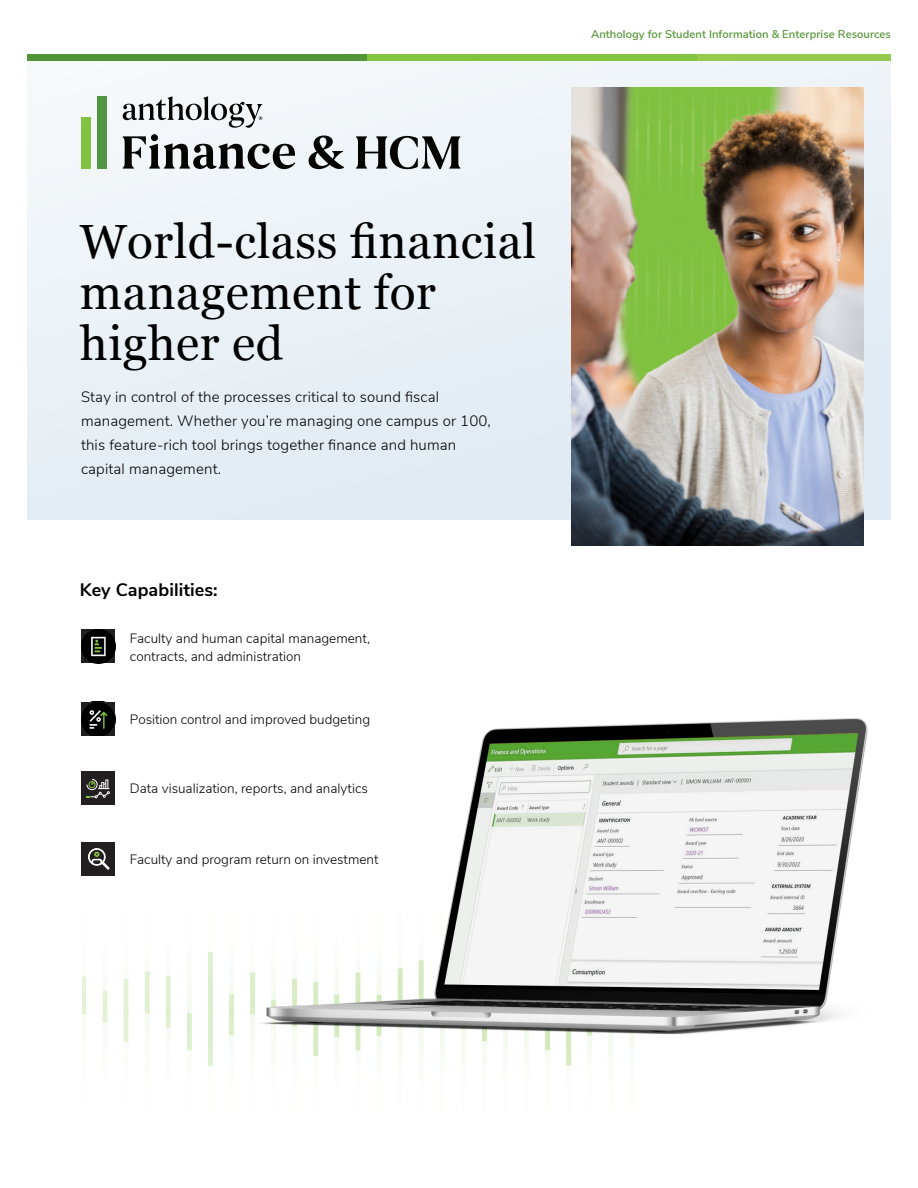
<style>
.page{position:relative;width:918px;height:1188px;background:#fff}
.page>*{position:absolute;margin:0;border:0;box-sizing:border-box;transform-origin:0 0}
.Headline{font:48px/51px "Georgia";letter-spacing:.01em;color:#000}
.t1{font:700 18px "Nunito Sans";letter-spacing:.005em;color:#000}
.Body_Copy{font:300 15px/24px "Nunito Sans";letter-spacing:.01em;color:#000}
.Icons{font:300 13.5px/18px "Nunito Sans";color:#000}
.t2{font:600 11.25px "Nunito Sans";letter-spacing:.005em;color:#539536}
</style>
<div class="page">
<img style="left:82px;top:952px;width:552px;height:115px">
<div style="left:27px;top:54px;width:864px;height:465px;background:#eaf1f6"></div>
<img style="left:572px;top:88px;width:292px;height:457px">
<div style="left:604px;top:54px;width:287px;height:7px;background:#96ca4f"></div>
<div style="left:359px;top:54px;width:338px;height:7px;background:#82c341"></div>
<div style="left:27px;top:54px;width:340px;height:7px;background:#539536"></div>
<img style="left:234px;top:719px;width:634px;height:331px">
<div style="left:97px;top:96px;width:10px;height:73px;background:#519642"></div>
<div style="left:81px;top:117px;width:9px;height:52px;background:#81c341"></div>
<div style="left:151px;top:134px;width:7px;height:7px;background:#040503;border-radius:50%"></div>
<svg style="left:123px;top:136px;width:172px;height:33px"></svg>
<svg style="left:309px;top:136px;width:35px;height:33px"></svg>
<svg style="left:356px;top:136px;width:104px;height:33px"></svg>
<svg style="left:123px;top:96px;width:139px;height:32px"></svg>
<svg style="left:81px;top:629px;width:34px;height:34px"></svg>
<svg style="left:81px;top:702px;width:34px;height:34px"></svg>
<div style="left:81px;top:771px;width:34px;height:34px;background:#231f20"></div>
<svg style="left:86px;top:779px;width:24px;height:19px"></svg>
<div style="left:81px;top:842px;width:34px;height:34px;background:#231f20"></div>
<svg style="left:88px;top:848px;width:22px;height:22px"></svg>
<p class="t2" style="left:591px;top:26px;width:301px">Anthology for Student Information &amp; Enterprise Resources</p>
<p class="Headline" style="left:80px;top:214px;width:458px">World-class financial management for higher ed</p>
<p class="Body_Copy" style="left:81px;top:383px;width:411px">Stay in control of the processes critical to sound fiscal management. Whether you’re managing one campus or 100, this feature-rich tool brings together finance and human capital management.</p>
<p class="t1" style="left:80px;top:576px;width:139px">Key Capabilities:</p>
<p class="Icons" style="left:130px;top:628px;width:242px">Faculty and human capital management, contracts, and administration</p>
<p class="Icons" style="left:130px;top:710px;width:242px">Position control and improved budgeting</p>
<p class="Icons" style="left:130px;top:779px;width:239px">Data visualization, reports, and analytics</p>
<p class="Icons" style="left:130px;top:850px;width:250px">Faculty and program return on investment</p>
</div>
